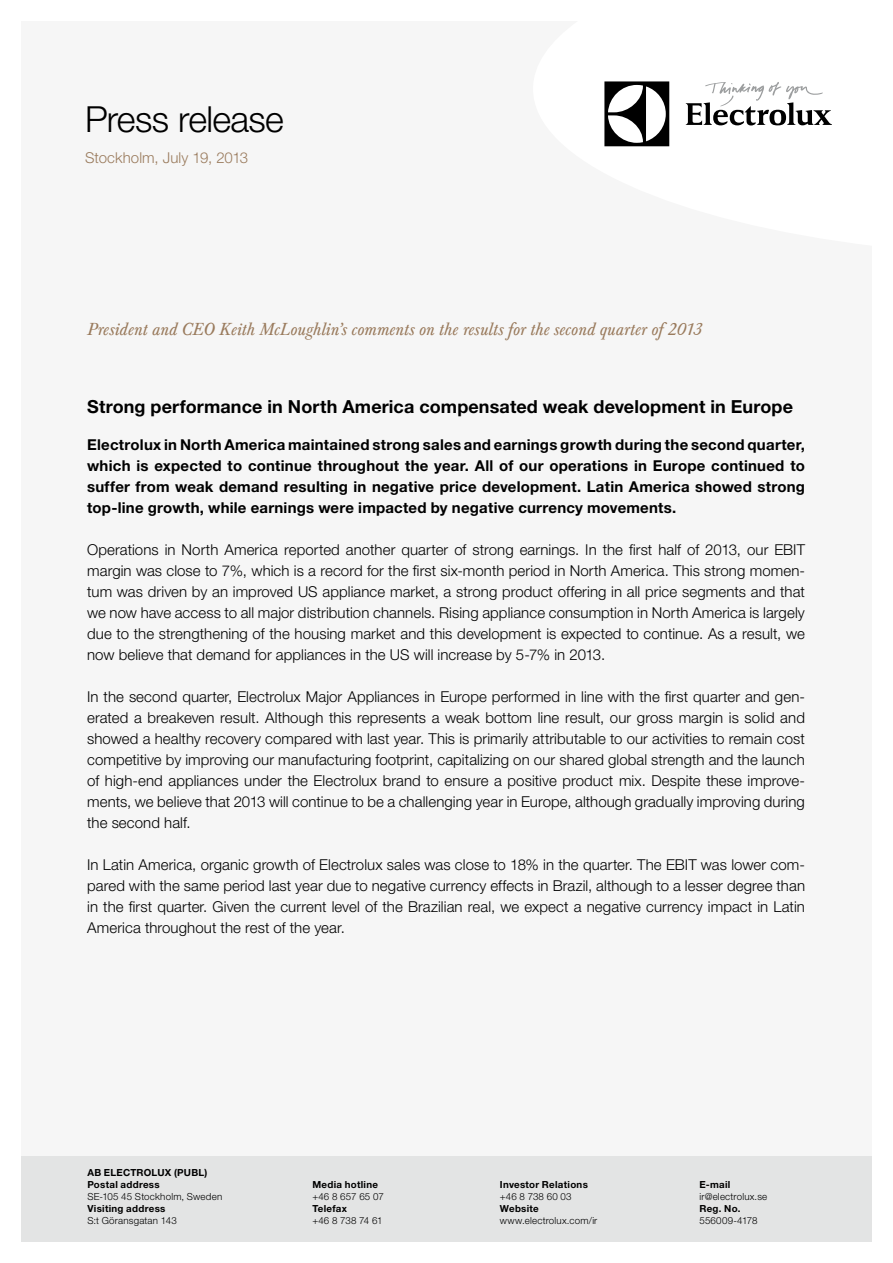
<style>
.page{position:relative;width:893px;height:1263px;background:#fff}
.page>*{position:absolute;margin:0;border:0;box-sizing:border-box;transform-origin:0 0}
.t1{font:300 36px "Helvetica Neue LT Std";letter-spacing:-.02em;color:#000}
.t2{font:italic 18px "Baskerville Com";letter-spacing:.005em;color:#9a7b5d}
.t3{font:700 18px "Helvetica Neue LT Std";letter-spacing:.005em;color:#000}
.t4{font:300 15px/21px "Helvetica Neue LT Std";letter-spacing:.005em;color:#000;text-align:justify}
.t5{font:700 15px/21px "Helvetica Neue LT Std";letter-spacing:.015em;color:#000;text-align:justify}
.t6{font:300 15px "Helvetica Neue LT Std";letter-spacing:.005em;color:#9a7b5d}
.t7{font:300 9.75px "Helvetica Neue LT Std";letter-spacing:.02em;color:#000}
.t8{font:700 9.75px/12px "Helvetica Neue LT Std";letter-spacing:.03em;color:#000}
</style>
<div class="page">
<div style="left:21px;top:21px;width:851px;height:1221px;background:#f6f6f6"></div>
<svg style="left:604px;top:81px;width:65px;height:65px"></svg>
<svg style="left:686px;top:82px;width:146px;height:43px"></svg>
<div style="left:21px;top:1157px;width:851px;height:85px;background:#e3e4e4"></div>
<h1 class="t1" style="left:85px;top:97px;width:200px">Press release</h1>
<p class="t6" style="left:85px;top:148px;width:165px">Stockholm, July 19, 2013</p>
<p class="t2" style="left:87px;top:319px;width:616px">President and CEO Keith McLoughlin’s comments on the results for the second quarter of 2013</p>
<p class="t3" style="left:87px;top:395px;width:707px">Strong performance in North America compensated weak development in Europe</p>
<p class="t5" style="left:87px;top:434px;width:719px">Electrolux in North America maintained strong sales and earnings growth during the second quarter, which is expected to continue throughout the year. All of our operations in Europe continued to suffer from weak demand resulting in negative price development. Latin America showed strong top-line growth, while earnings were impacted by negative currency movements.</p>
<p class="t4" style="left:87px;top:539px;width:719px">Operations in North America reported another quarter of strong earnings. In the first half of 2013, our EBIT margin was close to 7%, which is a record for the first six-month period in North America. This strong momen&shy;tum was driven by an improved US appliance market, a strong product offering in all price segments and that we now have access to all major distribution channels. Rising appliance consumption in North America is largely due to the strengthening of the housing market and this development is expected to continue. As a result, we now believe that demand for appliances in the US will increase by 5-7% in 2013.</p>
<p class="t4" style="left:87px;top:686px;width:719px;text-align:left">In the second quarter, Electrolux Major Appliances in Europe performed in line with the first quarter and gen&shy;erated a breakeven result. Although this represents a weak bottom line result, our gross margin is solid and showed a healthy recovery compared with last year. This is primarily attributable to our activities to remain cost competitive by improving our manufacturing footprint, capitalizing on our shared global strength and the launch of high-end appliances under the Electrolux brand to ensure a positive product mix. Despite these improve&shy;ments, we believe that 2013 will continue to be a challenging year in Europe, although gradually improving during the second half.</p>
<p class="t4" style="left:87px;top:854px;width:719px">In Latin America, organic growth of Electrolux sales was close to 18% in the quarter. The EBIT was lower com&shy;pared with the same period last year due to negative currency effects in Brazil, although to a lesser degree than in the first quarter. Given the current level of the Brazilian real, we expect a negative currency impact in Latin America throughout the rest of the year.</p>
<p class="t8" style="left:87px;top:1167px;width:122px">AB ELECTROLUX (PUBL)<br>Postal address</p>
<p class="t8" style="left:312px;top:1179px;width:67px">Media hotline</p>
<p class="t8" style="left:500px;top:1179px;width:89px">Investor Relations</p>
<p class="t8" style="left:699px;top:1179px;width:33px">E-mail</p>
<p class="t7" style="left:87px;top:1191px;width:136px">SE-105 45 Stockholm, Sweden</p>
<p class="t7" style="left:312px;top:1191px;width:73px">+46 8 657 65 07</p>
<p class="t7" style="left:500px;top:1191px;width:73px">+46 8 738 60 03</p>
<p class="t7" style="left:699px;top:1191px;width:69px">ir@electrolux.se</p>
<p class="t8" style="left:87px;top:1203px;width:80px">Visiting address</p>
<p class="t8" style="left:312px;top:1203px;width:36px">Telefax</p>
<p class="t8" style="left:500px;top:1203px;width:40px">Website</p>
<p class="t8" style="left:699px;top:1203px;width:43px">Reg. No.</p>
<p class="t7" style="left:87px;top:1215px;width:91px">S:t Göransgatan 143</p>
<p class="t7" style="left:312px;top:1215px;width:72px">+46 8 738 74 61</p>
<p class="t7" style="left:500px;top:1215px;width:99px">www.electrolux.com/ir</p>
<p class="t7" style="left:699px;top:1215px;width:60px">556009-4178</p>
</div>
